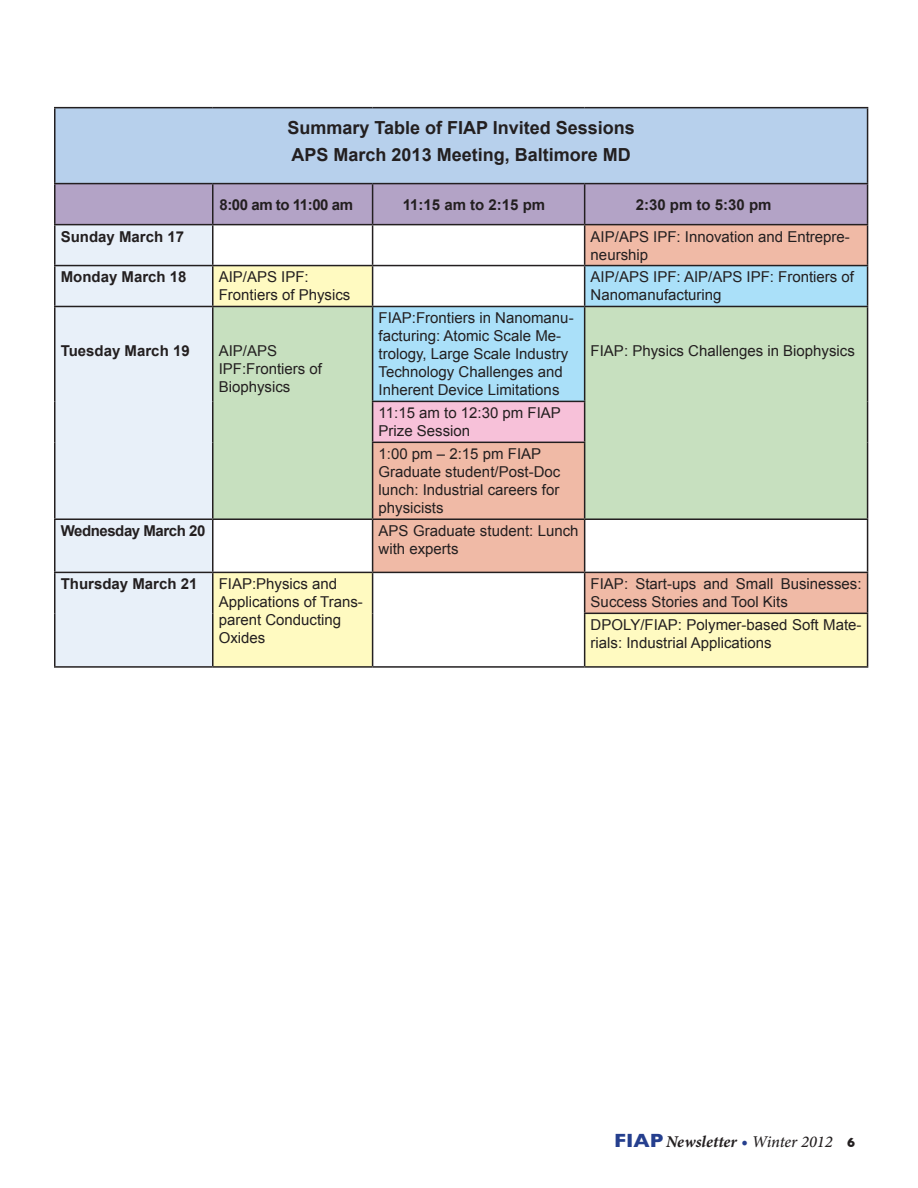
<style>
.page{position:relative;width:918px;height:1188px;background:#fff}
.page>*{position:absolute;margin:0;border:0;box-sizing:border-box;transform-origin:0 0}
.t1{font:700 18px/26.2px "Arial";color:#231f20}
.t2{font:italic 700 16.5px "Minion Pro";letter-spacing:.005em;color:#231f20}
.t3{font:15px/18px "Arial";color:#231f20}
.t4{font:700 15px "Arial";color:#231f20}
.t5{font:700 15px "Arial";letter-spacing:-.03em;color:#231f20}
.s1{font-family:"Gill Sans";font-style:normal;font-size:19.5px;color:#253f8e}
.s2{font-weight:500;font-size:18px;color:#253f8e}
.s3{font-weight:500}
.s4{font-family:"Gill Sans";font-style:normal;font-size:13.5px}
</style>
<div class="page">
<div style="left:55px;top:108px;width:813px;height:76px;background:#b7d0ec"></div>
<div style="left:56px;top:184px;width:811px;height:40px;background:#b3a3c6"></div>
<div style="left:56px;top:225px;width:156px;height:441px;background:#e8f0f9"></div>
<svg style="left:373px;top:225px;width:494px;height:40px;fill:#f0baa6"></svg>
<svg style="left:214px;top:266px;width:653px;height:400px"></svg>
<svg style="left:373px;top:266px;width:494px;height:40px;fill:#aae0f9"></svg>
<svg style="left:214px;top:307px;width:653px;height:211px;background:#c6dac4"></svg>
<div style="left:373px;top:401px;width:212px;height:41px;background:#f7c1d9"></div>
<hr style="left:54px;top:107px;width:159px;height:1px;background:#231f20">
<hr style="left:54px;top:108px;width:2px;height:75px;background:#231f20">
<hr style="left:213px;top:107px;width:160px;height:1px;background:#231f20">
<hr style="left:373px;top:107px;width:212px;height:1px;background:#231f20">
<hr style="left:585px;top:107px;width:283px;height:1px;background:#231f20">
<hr style="left:867px;top:108px;width:1px;height:75px;background:#231f20">
<hr style="left:54px;top:183px;width:159px;height:1px;background:#231f20">
<hr style="left:54px;top:184px;width:2px;height:40px;background:#231f20">
<hr style="left:213px;top:183px;width:160px;height:1px;background:#231f20">
<hr style="left:212px;top:184px;width:2px;height:40px;background:#231f20">
<hr style="left:373px;top:183px;width:212px;height:1px;background:#231f20">
<hr style="left:372px;top:184px;width:1px;height:40px;background:#231f20">
<hr style="left:585px;top:183px;width:283px;height:1px;background:#231f20">
<hr style="left:584px;top:184px;width:1px;height:40px;background:#231f20">
<hr style="left:867px;top:184px;width:1px;height:40px;background:#231f20">
<hr style="left:54px;top:224px;width:159px;height:1px;background:#231f20">
<hr style="left:54px;top:225px;width:2px;height:40px;background:#231f20">
<hr style="left:213px;top:224px;width:160px;height:1px;background:#231f20">
<hr style="left:212px;top:225px;width:2px;height:40px;background:#231f20">
<hr style="left:373px;top:224px;width:212px;height:1px;background:#231f20">
<hr style="left:372px;top:225px;width:1px;height:40px;background:#231f20">
<hr style="left:585px;top:224px;width:283px;height:1px;background:#231f20">
<hr style="left:584px;top:225px;width:1px;height:40px;background:#231f20">
<hr style="left:867px;top:225px;width:1px;height:40px;background:#231f20">
<hr style="left:54px;top:265px;width:159px;height:1px;background:#231f20">
<hr style="left:54px;top:266px;width:2px;height:40px;background:#231f20">
<hr style="left:213px;top:265px;width:160px;height:1px;background:#231f20">
<hr style="left:212px;top:266px;width:2px;height:40px;background:#231f20">
<hr style="left:373px;top:265px;width:212px;height:1px;background:#231f20">
<hr style="left:372px;top:266px;width:1px;height:40px;background:#231f20">
<hr style="left:585px;top:265px;width:283px;height:1px;background:#231f20">
<hr style="left:584px;top:266px;width:1px;height:40px;background:#231f20">
<hr style="left:867px;top:266px;width:1px;height:40px;background:#231f20">
<hr style="left:54px;top:306px;width:159px;height:1px;background:#231f20">
<hr style="left:54px;top:307px;width:2px;height:94px;background:#231f20">
<hr style="left:213px;top:306px;width:160px;height:1px;background:#231f20">
<hr style="left:212px;top:307px;width:2px;height:94px;background:#231f20">
<hr style="left:373px;top:306px;width:212px;height:1px;background:#231f20">
<hr style="left:372px;top:307px;width:1px;height:94px;background:#231f20">
<hr style="left:585px;top:306px;width:283px;height:1px;background:#231f20">
<hr style="left:584px;top:307px;width:1px;height:94px;background:#231f20">
<hr style="left:867px;top:307px;width:1px;height:94px;background:#231f20">
<hr style="left:54px;top:401px;width:2px;height:41px;background:#231f20">
<hr style="left:212px;top:401px;width:2px;height:41px;background:#231f20">
<hr style="left:372px;top:401px;width:213px;height:1px;background:#231f20">
<hr style="left:372px;top:402px;width:1px;height:40px;background:#231f20">
<hr style="left:584px;top:402px;width:1px;height:40px;background:#231f20">
<hr style="left:867px;top:401px;width:1px;height:41px;background:#231f20">
<hr style="left:54px;top:442px;width:2px;height:76px;background:#231f20">
<hr style="left:212px;top:442px;width:2px;height:76px;background:#231f20">
<hr style="left:372px;top:442px;width:213px;height:1px;background:#231f20">
<hr style="left:372px;top:443px;width:1px;height:75px;background:#231f20">
<hr style="left:584px;top:443px;width:1px;height:75px;background:#231f20">
<hr style="left:867px;top:442px;width:1px;height:76px;background:#231f20">
<hr style="left:54px;top:518px;width:159px;height:2px;background:#231f20">
<hr style="left:54px;top:520px;width:2px;height:52px;background:#231f20">
<hr style="left:213px;top:518px;width:160px;height:2px;background:#231f20">
<hr style="left:212px;top:520px;width:2px;height:52px;background:#231f20">
<hr style="left:373px;top:518px;width:212px;height:2px;background:#231f20">
<hr style="left:372px;top:520px;width:1px;height:52px;background:#231f20">
<hr style="left:585px;top:518px;width:283px;height:2px;background:#231f20">
<hr style="left:584px;top:520px;width:1px;height:52px;background:#231f20">
<hr style="left:867px;top:520px;width:1px;height:52px;background:#231f20">
<hr style="left:54px;top:572px;width:159px;height:1px;background:#231f20">
<hr style="left:54px;top:573px;width:2px;height:40px;background:#231f20">
<hr style="left:213px;top:572px;width:160px;height:1px;background:#231f20">
<hr style="left:212px;top:573px;width:2px;height:40px;background:#231f20">
<hr style="left:373px;top:572px;width:212px;height:1px;background:#231f20">
<hr style="left:372px;top:573px;width:1px;height:40px;background:#231f20">
<hr style="left:585px;top:572px;width:283px;height:1px;background:#231f20">
<hr style="left:584px;top:573px;width:1px;height:40px;background:#231f20">
<hr style="left:867px;top:573px;width:1px;height:40px;background:#231f20">
<hr style="left:54px;top:613px;width:2px;height:53px;background:#231f20">
<hr style="left:212px;top:613px;width:2px;height:53px;background:#231f20">
<hr style="left:372px;top:613px;width:1px;height:53px;background:#231f20">
<hr style="left:584px;top:613px;width:284px;height:1px;background:#231f20">
<hr style="left:584px;top:614px;width:1px;height:52px;background:#231f20">
<hr style="left:867px;top:614px;width:1px;height:52px;background:#231f20">
<hr style="left:54px;top:666px;width:159px;height:2px;background:#231f20">
<hr style="left:213px;top:666px;width:160px;height:2px;background:#231f20">
<hr style="left:373px;top:666px;width:212px;height:2px;background:#231f20">
<hr style="left:585px;top:666px;width:283px;height:2px;background:#231f20">
<p class="t1" style="left:287px;top:115px;width:349px">Summary Table of FIAP Invited Sessions<br>APS March 2013 Meeting, Baltimore MD</p>
<p class="t5" style="left:220px;top:194px;width:135px">8:00 am to 11:00 am</p>
<p class="t4" style="left:403px;top:194px;width:144px">11:15 am to 2:15 pm</p>
<p class="t4" style="left:636px;top:194px;width:137px">2:30 pm to 5:30 pm</p>
<p class="t4" style="left:61px;top:226px;width:125px">Sunday March 17</p>
<p class="t3" style="left:591px;top:227px;width:261px">AIP/APS IPF: Innovation and Entrepre&shy;neurship</p>
<p class="t4" style="left:61px;top:267px;width:127px">Monday March 18</p>
<p class="t3" style="left:219px;top:268px;width:133px">AIP/APS IPF:<br>Frontiers of Physics</p>
<p class="t3" style="left:591px;top:268px;width:265px">AIP/APS IPF: AIP/APS IPF: Frontiers of<br>Nanomanufacturing</p>
<p class="t4" style="left:61px;top:341px;width:130px">Tuesday March 19</p>
<p class="t3" style="left:219px;top:342px;width:105px">AIP/APS<br>IPF:Frontiers of<br>Biophysics</p>
<p class="t3" style="left:379px;top:309px;width:197px">FIAP:Frontiers in Nanomanu&shy;facturing: Atomic Scale Me&shy;trology, Large Scale Industry<br>Technology Challenges and<br>Inherent Device Limitations</p>
<p class="t3" style="left:379px;top:404px;width:184px">11:15 am to 12:30 pm FIAP<br>Prize Session</p>
<p class="t3" style="left:379px;top:445px;width:183px">1:00 pm – 2:15 pm FIAP<br>Graduate student/Post-Doc lunch: Industrial careers for physicists</p>
<p class="t3" style="left:591px;top:342px;width:266px">FIAP: Physics Challenges in Biophysics</p>
<p class="t5" style="left:61px;top:521px;width:146px">Wednesday March 20</p>
<p class="t3" style="left:379px;top:522px;width:202px">APS Graduate student: Lunch with experts</p>
<p class="t4" style="left:61px;top:574px;width:138px">Thursday March 21</p>
<p class="t3" style="left:219px;top:575px;width:146px">FIAP:Physics and<br>Applications of Trans&shy;parent Conducting<br>Oxides</p>
<p class="t3" style="left:591px;top:575px;width:272px">FIAP: Start-ups and Small Businesses:<br>Success Stories and Tool Kits</p>
<p class="t3" style="left:591px;top:616px;width:272px">DPOLY/FIAP: Polymer-based Soft Mate&shy;rials: Industrial Applications</p>
<p class="t2" style="left:614px;top:1130px;width:243px"><span class="s1">FIAP</span> Newsletter <span class="s2">•</span> <span class="s3">Winter 2012</span> <span class="s4">6</span></p>
</div>
